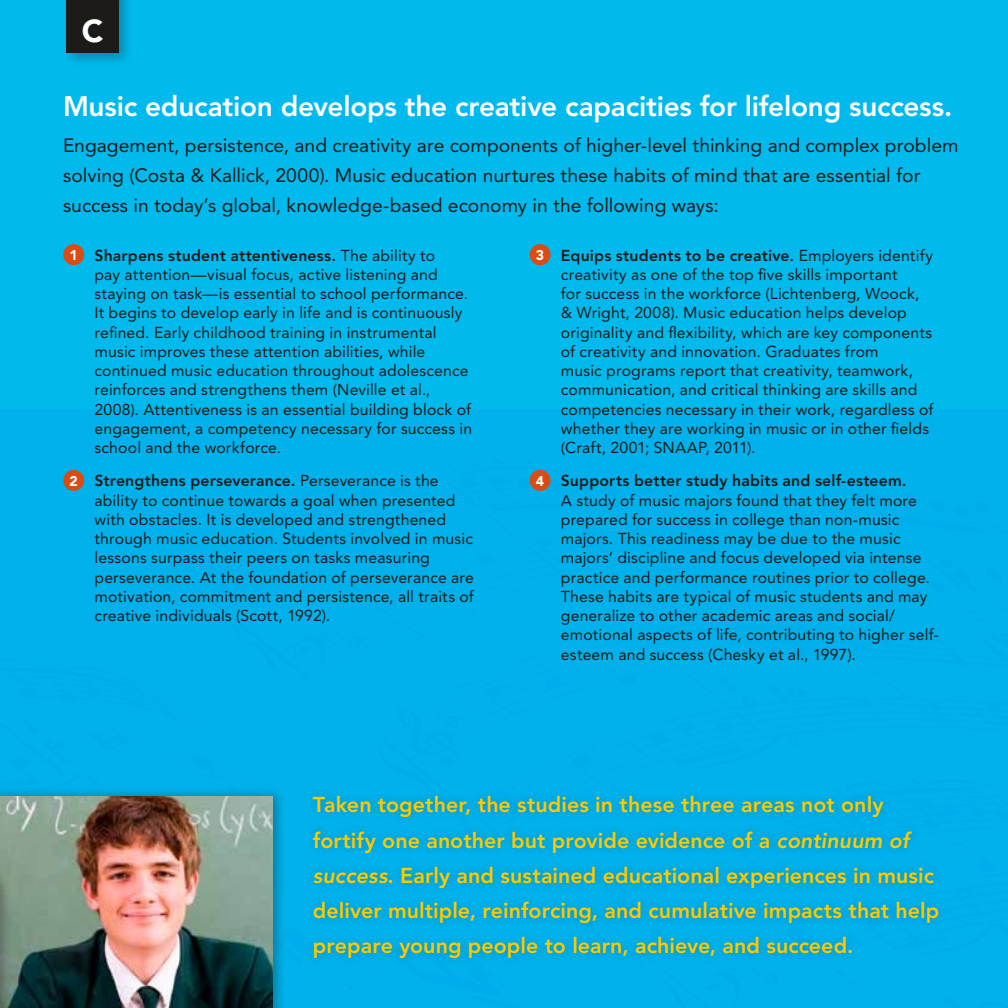
<style>
.page{position:relative;width:1008px;height:1008px;background:#00baee}
.page>*{position:absolute;margin:0;border:0;box-sizing:border-box;transform-origin:0 0}
.t1{font:900 31.5px "Avenir LT Std";color:#fff}
.t2{font:800 28px "Avenir LT Std";letter-spacing:-.01em;color:#fff}
.t3{font:800 21.35px/35.2px "Avenir LT Std";color:#fec900}
.t4{font:19.25px/29.8px "Avenir LT Std";letter-spacing:.005em;color:#1c1b1a}
.t5{font:15.75px/19.2px "Avenir LT Std";letter-spacing:.01em;color:#1c1b1a}
.s1{font-weight:900;font-size:14px;color:#fff}
.s2{font-weight:800}
.s3{font-style:italic}
</style>
<div class="page">
<div style="left:12px;top:457px;width:996px;height:551px;background:#00b1eb"></div>
<div style="left:62px;top:0;width:72px;height:67px;background:#1c1b1a;opacity:.3"></div>
<div style="left:66px;top:0;width:53px;height:52px;background:#1c1b1a"></div>
<div style="left:63px;top:244px;width:21px;height:21px;background:#d94d15;border-radius:50%"></div>
<div style="left:63px;top:470px;width:21px;height:21px;background:#d94d15;border-radius:50%"></div>
<div style="left:530px;top:244px;width:21px;height:21px;background:#d94d15;border-radius:50%"></div>
<div style="left:530px;top:470px;width:21px;height:21px;background:#d94d15;border-radius:50%"></div>
<div style="left:303px;top:786px;width:644px;height:181px;background:#1c1b1a;opacity:.25"></div>
<div style="left:0;top:787px;width:285px;height:221px;background:#1c1b1a;opacity:.35"></div>
<img style="left:12px;top:796px;width:261px;height:212px">
<div style="left:0;top:484px;width:12px;height:524px;background:#1c1b1a;opacity:.35"></div>
<h1 class="t1" style="left:82px;top:12px;width:23px">C</h1>
<h2 class="t2" style="left:63px;top:89px;width:891px">Music education develops the creative capacities for lifelong success.</h2>
<p class="t4" style="left:63px;top:131px;width:897px">Engagement, persistence, and creativity are components of higher-level thinking and complex problem solving (Costa &amp; Kallick, 2000). Music education nurtures these habits of mind that are essential for success in today’s global, knowledge-based economy in the following ways:</p>
<p class="t5" style="left:95px;top:246px;width:379px;text-indent:-25px"><span class="s1">1</span> <span class="s2">Sharpens student attentiveness.</span> The ability to<br>pay attention—visual focus, active listening and staying on task—is essential to school performance.<br>It begins to develop early in life and is continuously refined. Early childhood training in instrumental music improves these attention abilities, while continued music education throughout adolescence reinforces and strengthens them (Neville et al., 2008). Attentiveness is an essential building block of engagement, a competency necessary for success in school and the workforce.</p>
<p class="t5" style="left:95px;top:471px;width:381px;text-indent:-25px"><span class="s1">2</span> <span class="s2">Strengthens perseverance.</span> Perseverance is the ability to continue towards a goal when presented with obstacles. It is developed and strengthened through music education. Students involved in music lessons surpass their peers on tasks measuring perseverance. At the foundation of perseverance are motivation, commitment and persistence, all traits of creative individuals (Scott, 1992).</p>
<p class="t5" style="left:561px;top:246px;width:374px;text-indent:-25px"><span class="s1">3</span> <span class="s2">Equips students to be creative.</span> Employers identify creativity as one of the top five skills important<br>for success in the workforce (Lichtenberg, Woock, &amp; Wright, 2008). Music education helps develop originality and flexibility, which are key components of creativity and innovation. Graduates from<br>music programs report that creativity, teamwork, communication, and critical thinking are skills and competencies necessary in their work, regardless of whether they are working in music or in other fields (Craft, 2001; SNAAP, 2011).</p>
<p class="t5" style="left:561px;top:471px;width:380px;text-indent:-25px"><span class="s1">4</span> <span class="s2">Supports better study habits and self-esteem.<br></span>A study of music majors found that they felt more prepared for success in college than non-music majors. This readiness may be due to the music majors’ discipline and focus developed via intense practice and performance routines prior to college.<br>These habits are typical of music students and may generalize to other academic areas and social/ emotional aspects of life, contributing to higher self&shy;esteem and success (Chesky et al., 1997).</p>
<p class="t3" style="left:313px;top:788px;width:628px">Taken together, the studies in these three areas not only fortify one another but provide evidence of a <span class="s3">continuum of success</span>. Early and sustained educational experiences in music deliver multiple, reinforcing, and cumulative impacts that help prepare young people to learn, achieve, and succeed.</p>
</div>
